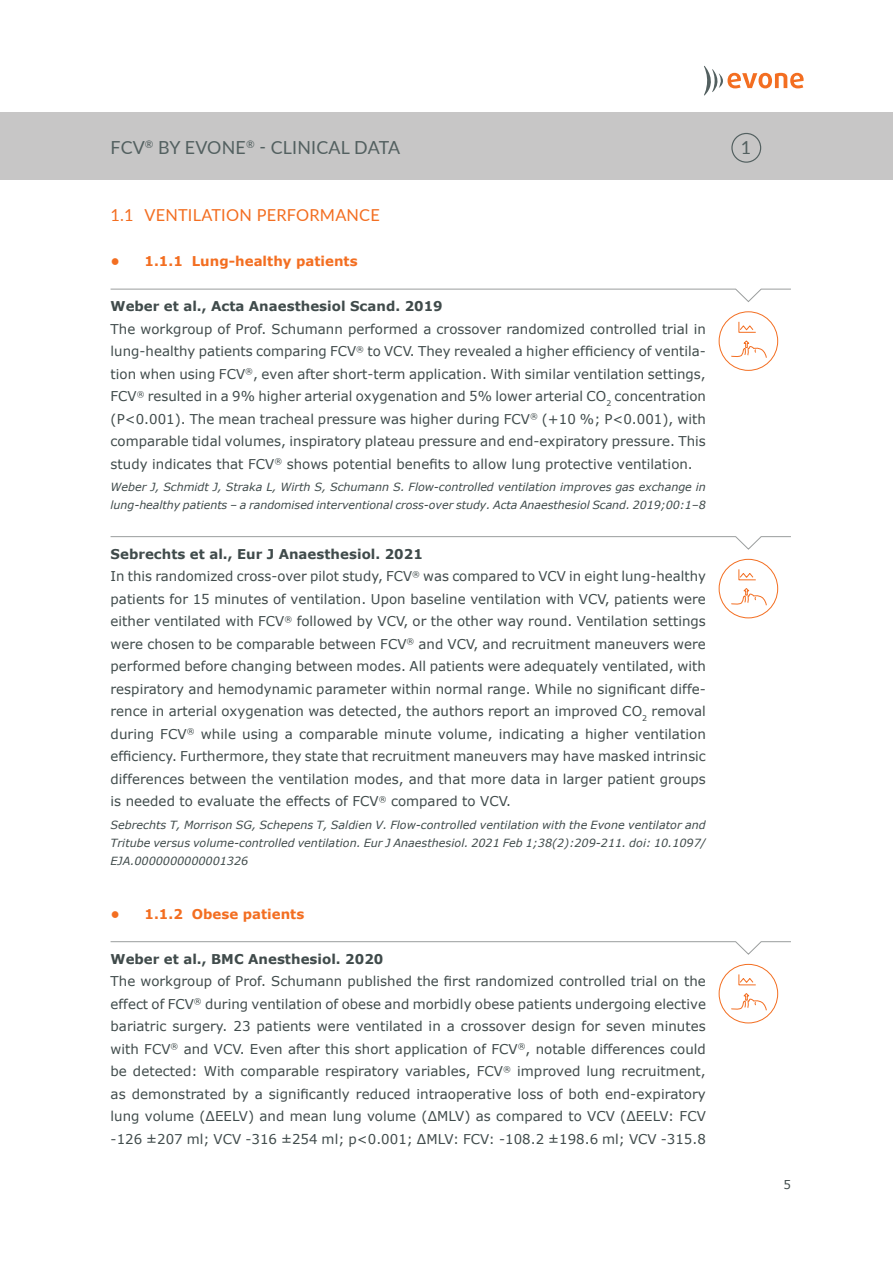
<style>
.page{position:relative;width:893px;height:1263px;background:#fff}
.page>*{position:absolute;margin:0;border:0;box-sizing:border-box;transform-origin:0 0}
.t1{font:18px "Lato";letter-spacing:.01em;color:#536060}
.t2{font:16.5px "Lato";letter-spacing:.015em;color:#f36e21}
.t3{font:13.5px/22.5px "Verdana";letter-spacing:.005em;color:#404b4b;text-align:justify}
.t4{font:700 13.5px "Verdana";letter-spacing:.005em;color:#404b4b}
.t5{font:700 13.5px "Verdana";letter-spacing:.005em;color:#f36e21}
.t6{font:12px "Verdana";color:#404b4b}
.t7{font:italic 11.25px/18px "Verdana";color:#404b4b}
.s1{font-weight:700}
</style>
<div class="page">
<svg style="left:704px;top:66px;width:100px;height:29px"></svg>
<div style="left:0;top:112px;width:893px;height:68px;background:#c7c6c6"></div>
<svg style="left:110px;top:288px;width:681px;height:14px"></svg>
<svg style="left:738px;top:321px;width:18px;height:12px"></svg>
<svg style="left:731px;top:340px;width:36px;height:18px"></svg>
<div style="left:719px;top:311px;width:59px;height:60px;border:1px solid #f36e21;border-radius:50%"></div>
<svg style="left:110px;top:536px;width:681px;height:14px"></svg>
<svg style="left:731px;top:569px;width:36px;height:37px"></svg>
<div style="left:719px;top:559px;width:59px;height:59px;border:1px solid #f36e21;border-radius:50%"></div>
<svg style="left:110px;top:941px;width:681px;height:14px"></svg>
<svg style="left:731px;top:974px;width:36px;height:37px"></svg>
<div style="left:719px;top:964px;width:59px;height:59px;border:1px solid #f36e21;border-radius:50%"></div>
<div style="left:731px;top:133px;width:30px;height:30px;border:1px solid #536060;border-radius:50%"></div>
<h1 class="t1" style="left:111px;top:134px;width:291px">FCV<sup>®</sup> BY EVONE<sup>®</sup> - CLINICAL DATA</h1>
<p class="t2" style="left:111px;top:203px;width:271px">1.1 VENTILATION PERFORMANCE</p>
<p class="t5" style="left:111px;top:253px;width:249px">• 1.1.1 Lung-healthy patients</p>
<p class="t4" style="left:111px;top:298px;width:334px">Weber et al., Acta Anaesthesiol Scand. 2019</p>
<p class="t3" style="left:111px;top:318px;width:597px">The workgroup of Prof. Schumann performed a crossover randomized controlled trial in lung-healthy patients comparing FCV<sup>®</sup> to VCV. They revealed a higher efficiency of ventila&shy;tion when using FCV<sup>®</sup>, even after short-term application. With similar ventilation settings, FCV<sup>®</sup> resulted in a 9% higher arterial oxygenation and 5% lower arterial CO<sub>2</sub> concentration (P&lt;0.001). The mean tracheal pressure was higher during FCV<sup>®</sup> (+10 %; P&lt;0.001), with comparable tidal volumes, inspiratory plateau pressure and end-expiratory pressure. This study indicates that FCV<sup>®</sup> shows potential benefits to allow lung protective ventilation.</p>
<p class="t7" style="left:111px;top:478px;width:597px">Weber J, Schmidt J, Straka L, Wirth S, Schumann S. Flow-controlled ventilation improves gas exchange in lung-healthy patients – a randomised interventional cross-over study. Acta Anaesthesiol Scand. 2019;00:1–8</p>
<p class="t3" style="left:111px;top:543px;width:597px;text-align:left"><span class="s1">Sebrechts et al., Eur J Anaesthesiol. 2021<br></span>In this randomized cross-over pilot study, FCV<sup>®</sup> was compared to VCV in eight lung-healthy patients for 15 minutes of ventilation. Upon baseline ventilation with VCV, patients were either ventilated with FCV<sup>®</sup> followed by VCV, or the other way round. Ventilation settings were chosen to be comparable between FCV<sup>®</sup> and VCV, and recruitment maneuvers were performed before changing between modes. All patients were adequately ventilated, with respiratory and hemodynamic parameter within normal range. While no significant diffe&shy;rence in arterial oxygenation was detected, the authors report an improved CO<sub>2</sub> removal during FCV<sup>®</sup> while using a comparable minute volume, indicating a higher ventilation efficiency. Furthermore, they state that recruitment maneuvers may have masked intrinsic differences between the ventilation modes, and that more data in larger patient groups is needed to evaluate the effects of FCV<sup>®</sup> compared to VCV.</p>
<p class="t7" style="left:111px;top:816px;width:597px;text-align:justify">Sebrechts T, Morrison SG, Schepens T, Saldien V. Flow-controlled ventilation with the Evone ventilator and Tritube versus volume-controlled ventilation. Eur J Anaesthesiol. 2021 Feb 1;38(2):209-211. doi: 10.1097/ EJA.0000000000001326</p>
<p class="t5" style="left:111px;top:905px;width:195px">• 1.1.2 Obese patients</p>
<p class="t4" style="left:111px;top:950px;width:274px">Weber et al., BMC Anesthesiol. 2020</p>
<p class="t3" style="left:111px;top:970px;width:597px">The workgroup of Prof. Schumann published the first randomized controlled trial on the effect of FCV<sup>®</sup> during ventilation of obese and morbidly obese patients undergoing elective bariatric surgery. 23 patients were ventilated in a crossover design for seven minutes with FCV<sup>®</sup> and VCV. Even after this short application of FCV<sup>®</sup>, notable differences could be detected: With comparable respiratory variables, FCV<sup>®</sup> improved lung recruitment, as demonstrated by a significantly reduced intraoperative loss of both end-expiratory lung volume (ΔEELV) and mean lung volume (ΔMLV) as compared to VCV (ΔEELV: FCV -126 ±207 ml; VCV -316 ±254 ml; p&lt;0.001; ΔMLV: FCV: -108.2 ±198.6 ml; VCV -315.8</p>
<h1 class="t1" style="left:741px;top:134px;width:12px">1</h1>
<p class="t6" style="left:783px;top:1177px;width:9px">5</p>
</div>
